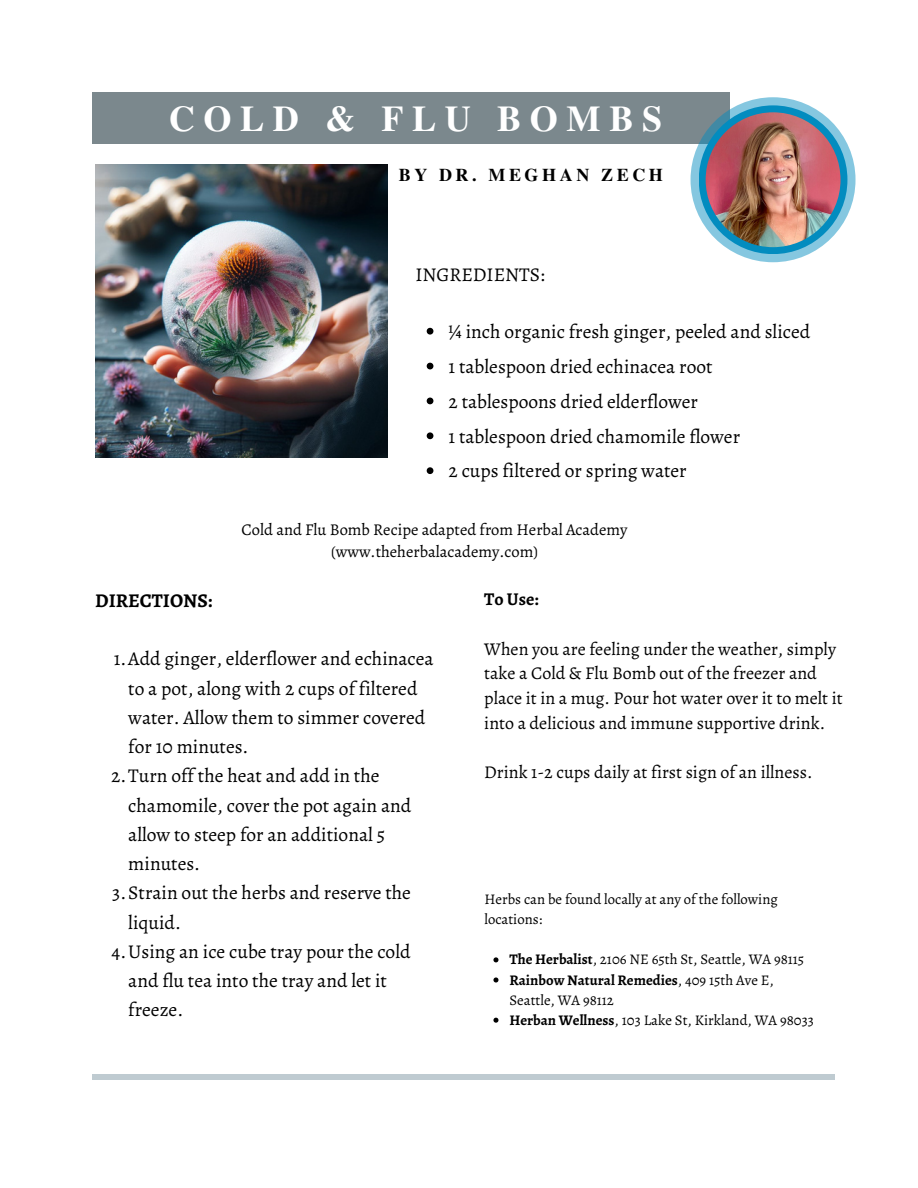
<style>
.page{position:relative;width:918px;height:1188px;background:#fff}
.page>*{position:absolute;margin:0;border:0;box-sizing:border-box;transform-origin:0 0}
.t1{font:700 36.15px "Te X Gyre Termes";letter-spacing:.235em;color:#fff}
.t2{font:19.5px/29.2px "Alegreya";color:#000}
.t3{font:700 19.5px "Alegreya";color:#000}
.t4{font:18px/24.8px "Alegreya";color:#000}
.t5{font:700 18px "Te X Gyre Termes";letter-spacing:.2em;color:#000}
.t6{font:700 18px "Alegreya";color:#000}
.t7{font:16.5px/22.5px "Alegreya";color:#000;text-align:center}
.t8{font:14.7px/20.1px "Alegreya";color:#000}
.s1{font-weight:700}
</style>
<div class="page">
<img style="left:95px;top:165px;width:293px;height:293px">
<div style="left:92px;top:1074px;width:742px;height:6px;background:#bfcbd1"></div>
<div style="left:92px;top:92px;width:638px;height:51px;background:#7b888d"></div>
<svg style="left:427px;top:328px;width:6px;height:7px"></svg>
<svg style="left:427px;top:363px;width:6px;height:6px"></svg>
<svg style="left:427px;top:398px;width:6px;height:6px"></svg>
<svg style="left:427px;top:432px;width:6px;height:7px"></svg>
<svg style="left:427px;top:467px;width:6px;height:7px"></svg>
<svg style="left:493px;top:957px;width:5px;height:5px"></svg>
<svg style="left:493px;top:977px;width:5px;height:6px"></svg>
<svg style="left:493px;top:1018px;width:5px;height:5px"></svg>
<svg style="left:691px;top:97px;width:165px;height:165px;background:#80c2db"></svg>
<div style="left:699px;top:105px;width:148px;height:149px;background:#028cbf;border-radius:50%"></div>
<img style="left:706px;top:112px;width:135px;height:135px;border-radius:50%">
<p class="t1" style="left:169px;top:90px;width:495px">COLD &amp; FLU BOMBS</p>
<h4 class="t5" style="left:399px;top:161px;width:266px">BY DR. MEGHAN ZECH</h4>
<p class="t2" style="left:415px;top:259px;width:131px">INGREDIENTS:</p>
<h2 class="t2" style="left:449px;top:317px;width:363px">¼ inch organic fresh ginger, peeled and sliced</h2>
<h3 class="t2" style="left:449px;top:352px;width:265px">1 tablespoon dried echinacea root</h3>
<p class="t2" style="left:449px;top:387px;width:251px">2 tablespoons dried elderflower</p>
<p class="t2" style="left:449px;top:421px;width:293px">1 tablespoon dried chamomile flower</p>
<p class="t2" style="left:449px;top:456px;width:240px">2 cups filtered or spring water</p>
<p class="t7" style="left:242px;top:518px;width:387px">Cold and Flu Bomb Recipe adapted from Herbal Academy (www.theherbalacademy.com)</p>
<p class="t3" style="left:95px;top:587px;width:119px">DIRECTIONS:</p>
<p class="t2" style="left:128px;top:644px;width:307px;text-indent:-15px">1.Add ginger, elderflower and echinacea to a pot, along with 2 cups of filtered water. Allow them to simmer covered for 10 minutes.</p>
<h6 class="t2" style="left:128px;top:761px;width:285px;text-indent:-17px">2.Turn off the heat and add in the chamomile, cover the pot again and allow to steep for an additional 5 minutes.</h6>
<h2 class="t2" style="left:128px;top:878px;width:284px;text-indent:-16px">3.Strain out the herbs and reserve the liquid.</h2>
<p class="t2" style="left:128px;top:937px;width:284px;text-indent:-17px">4.Using an ice cube tray pour the cold and flu tea into the tray and let it freeze.</p>
<p class="t6" style="left:484px;top:587px;width:56px">To Use:</p>
<p class="t4" style="left:484px;top:636px;width:360px">When you are feeling under the weather, simply take a Cold &amp; Flu Bomb out of the freezer and place it in a mug. Pour hot water over it to melt it into a delicious and immune supportive drink.</p>
<p class="t4" style="left:484px;top:760px;width:330px">Drink 1-2 cups daily at first sign of an illness.</p>
<h5 class="t8" style="left:484px;top:889px;width:295px">Herbs can be found locally at any of the following locations:</h5>
<h5 class="t8" style="left:509px;top:949px;width:296px"><span class="s1">The Herbalist</span>, 2106 NE 65th St, Seattle, WA 98115</h5>
<p class="t8" style="left:509px;top:970px;width:266px"><span class="s1">Rainbow Natural Remedies</span>, 409 15th Ave E,<br>Seattle, WA 98112</p>
<p class="t8" style="left:509px;top:1010px;width:306px"><span class="s1">Herban Wellness</span>, 103 Lake St, Kirkland, WA 98033</p>
</div>
